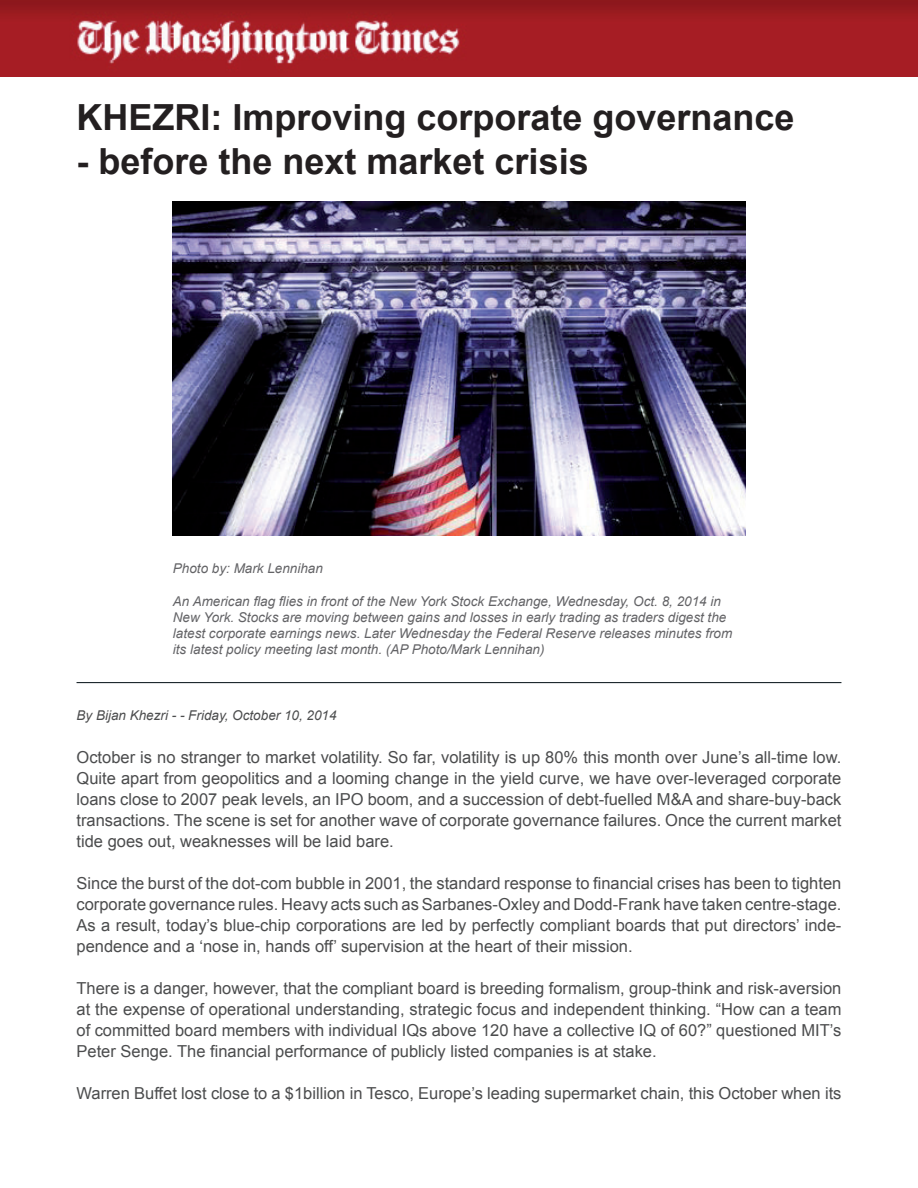
<style>
.page{position:relative;width:918px;height:1188px;background:#fff}
.page>*{position:absolute;margin:0;border:0;box-sizing:border-box;transform-origin:0 0}
.t1{font:700 36px "Arial";color:#231f20}
.t2{font:16.5px/21px "Arial";color:#4b4c4d;text-align:justify}
.t3{font:italic 13.5px/16.2px "Arial";color:#636366}
.t4{font:italic 13.5px "Arial";color:#4b4c4d}
</style>
<div class="page">
<img style="left:172px;top:201px;width:574px;height:335px">
<hr style="left:77px;top:682px;width:764px;height:1px;background:#000d13">
<img style="left:0;top:0;width:918px;height:77px">
<h1 class="t1" style="left:77px;top:94px;width:720px">KHEZRI: Improving corporate governance</h1>
<h1 class="t1" style="left:77px;top:137px;width:514px">- before the next market crisis</h1>
<p class="t3" style="left:173px;top:561px;width:152px">Photo by: Mark Lennihan</p>
<p class="t3" style="left:173px;top:593px;width:561px">An American flag flies in front of the New York Stock Exchange, Wednesday, Oct. 8, 2014 in New York. Stocks are moving between gains and losses in early trading as traders digest the latest corporate earnings news. Later Wednesday the Federal Reserve releases minutes from its latest policy meeting last month. (AP Photo/Mark Lennihan)</p>
<p class="t4" style="left:77px;top:707px;width:262px">By Bijan Khezri - - Friday, October 10, 2014</p>
<p class="t2" style="left:77px;top:747px;width:766px">October is no stranger to market volatility. So far, volatility is up 80% this month over June’s all-time low.<br>Quite apart from geopolitics and a looming change in the yield curve, we have over-leveraged corporate loans close to 2007 peak levels, an IPO boom, and a succession of debt-fuelled M&amp;A and share-buy-back transactions. The scene is set for another wave of corporate governance failures. Once the current market tide goes out, weaknesses will be laid bare.</p>
<p class="t2" style="left:77px;top:873px;width:766px">Since the burst of the dot-com bubble in 2001, the standard response to financial crises has been to tighten corporate governance rules. Heavy acts such as Sarbanes-Oxley and Dodd-Frank have taken centre-stage.<br>As a result, today’s blue-chip corporations are led by perfectly compliant boards that put directors’ inde&shy;pendence and a ‘nose in, hands off’ supervision at the heart of their mission.</p>
<p class="t2" style="left:77px;top:978px;width:766px">There is a danger, however, that the compliant board is breeding formalism, group-think and risk-aversion at the expense of operational understanding, strategic focus and independent thinking. “How can a team of committed board members with individual IQs above 120 have a collective IQ of 60?” questioned MIT’s Peter Senge. The financial performance of publicly listed companies is at stake.</p>
<p class="t2" style="left:77px;top:1083px;width:766px">Warren Buffet lost close to a $1billion in Tesco, Europe’s leading supermarket chain, this October when its</p>
</div>
